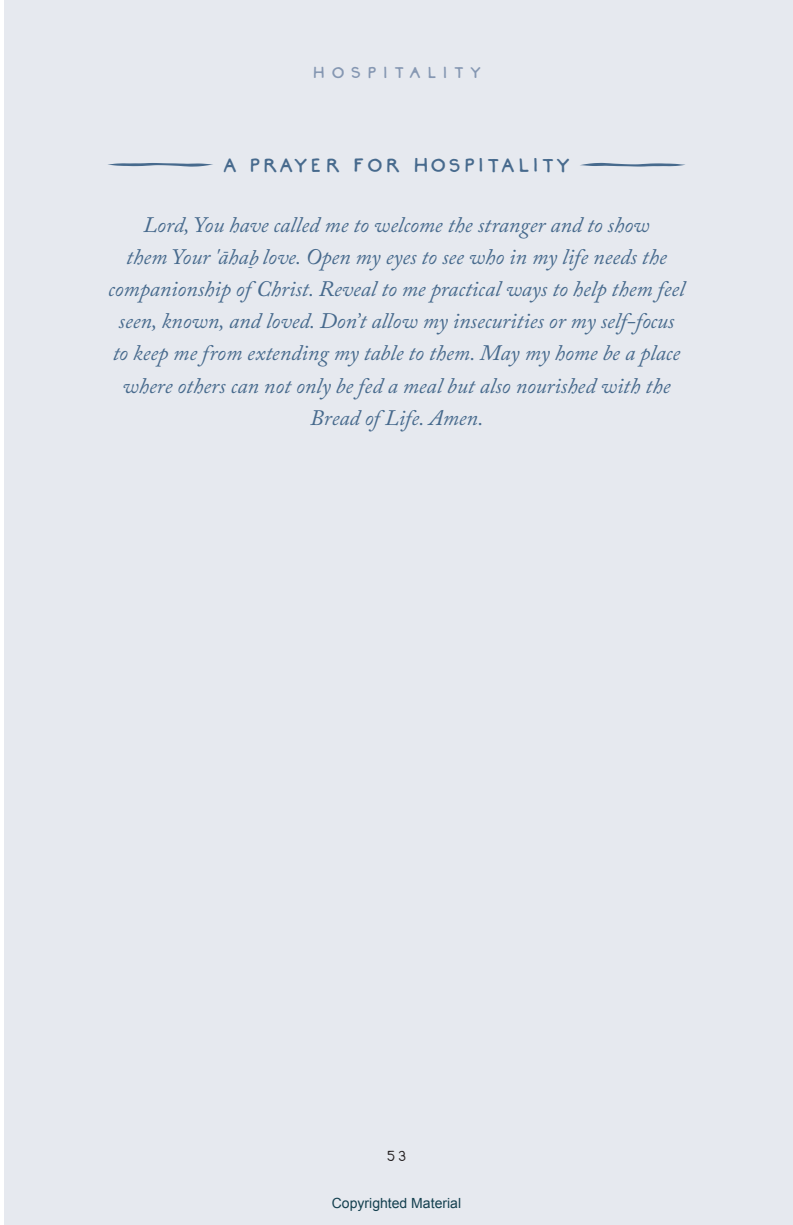
<style>
.page{position:relative;width:793px;height:1225px;background:#fff}
.page>*{position:absolute;margin:0;border:0;box-sizing:border-box;transform-origin:0 0}
.t1{font:italic 22px/32px "Adobe Caslon Pro";color:#476a8d;text-align:center}
.t2{font:700 20px "Tortoise And Deer";letter-spacing:.03em;color:#476a8d}
.t3{font:700 16px "Tortoise And Deer";letter-spacing:.28em;color:#8597b2}
.t4{font:16px "Deer And Tortoise";color:#231f20}
.t5{font:14px "Arial";color:#14404f}
</style>
<div class="page">
<div style="left:4px;top:0;width:788px;height:1224px;background:#e6e9ef"></div>
<svg style="left:580px;top:163px;width:105px;height:3px"></svg>
<svg style="left:108px;top:163px;width:105px;height:4px"></svg>
<p class="t3" style="left:311px;top:62px;width:171px">HOSPITALITY</p>
<p class="t2" style="left:222px;top:153px;width:350px">A PRAYER FOR HOSPITALITY</p>
<p class="t1" style="left:108px;top:209px;width:577px">Lord, You have called me to welcome the stranger and to show<br>them Your 'āhab- love. Open my eyes to see who in my life needs the companionship of Christ. Reveal to me practical ways to help them feel seen, known, and loved. Don’t allow my insecurities or my self-focus to keep me from extending my table to them. May my home be a place where others can not only be fed a meal but also nourished with the Bread of Life. Amen.</p>
<p class="t4" style="left:385px;top:1145px;width:24px">53</p>
<p class="t5" style="left:332px;top:1193px;width:131px">Copyrighted Material</p>
</div>
